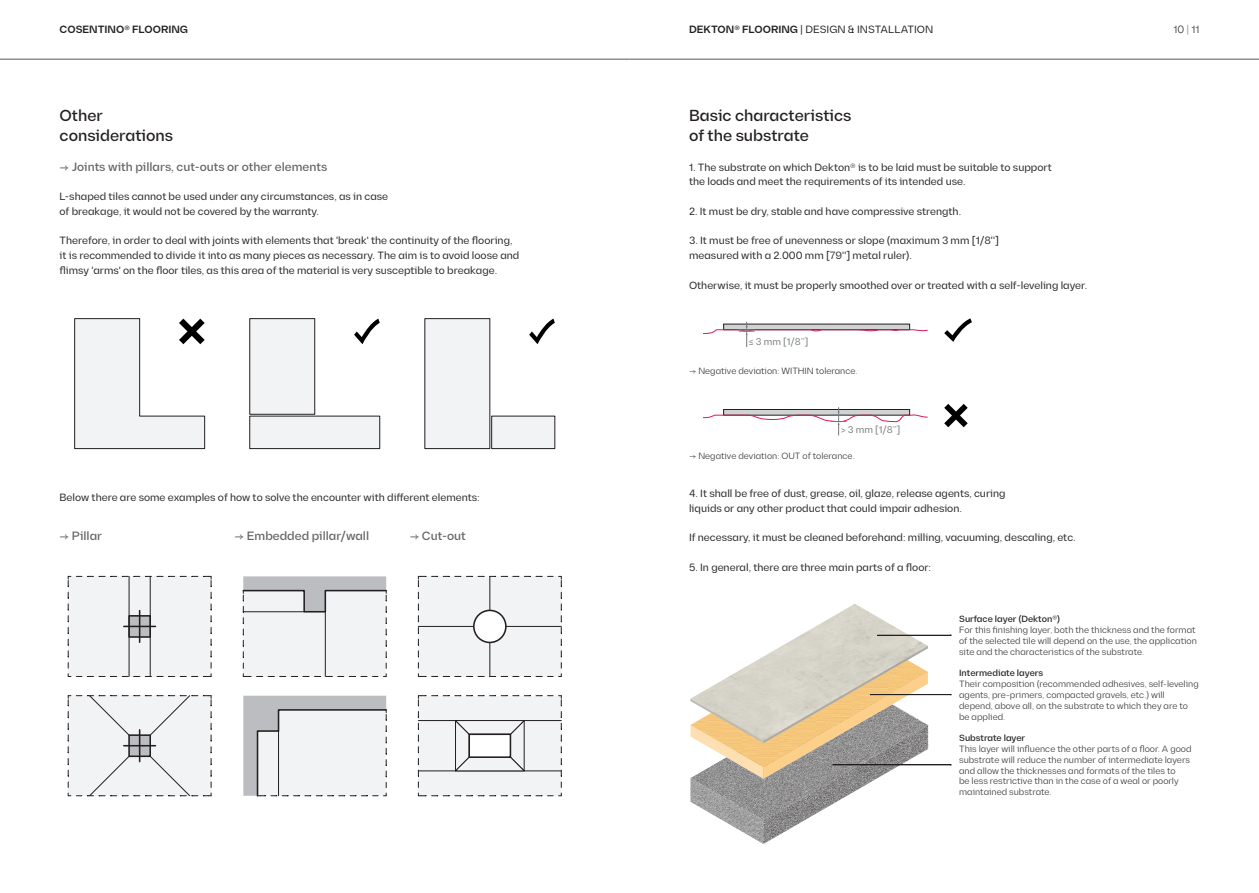
<style>
.page{position:relative;width:1259px;height:893px;background:#fff}
.page>*{position:absolute;margin:0;border:0;box-sizing:border-box;transform-origin:0 0}
.Subtitulos{font:500 15.9px/19.5px "Diagramm";color:#231f20}
.Parrafos_Idioma_A{font:500 12px "Diagramm";color:#636366}
.Parrafos_Idioma_A-2{font:10.5px/14.7px "Diagramm";color:#231f20}
.t1{font:600 10.5px "Diagramm";color:#231f20}
.t2{font:300 10.5px "Diagramm";color:#231f20}
.t3{font:9.6px "Diagramm";color:#75797b}
.Texto_Tablas_y_Gráficos{font:300 9px/10.8px "Diagramm";color:#231f20}
.Pie_Foto{font:300 9px "Diagramm";color:#231f20}
.Texto_Tablas_y_Gráficos-2{font:500 9px "Diagramm";color:#231f20}
.s1{font-weight:600}
.s2{font-weight:200}
</style>
<div class="page">
<hr style="left:0;top:59px;width:629px;height:1px;background:#57585a">
<hr style="left:629px;top:59px;width:630px;height:1px;background:#57585a">
<img style="left:810px;top:604px;width:90px;height:26px">
<svg style="left:690px;top:630px;width:238px;height:214px"></svg>
<hr style="left:877px;top:635px;width:74px;height:1px;background:#231f20">
<hr style="left:870px;top:694px;width:81px;height:1px;background:#231f20">
<hr style="left:832px;top:765px;width:119px;height:1px;background:#231f20">
<svg style="left:944px;top:318px;width:28px;height:24px"></svg>
<svg style="left:944px;top:404px;width:23px;height:23px"></svg>
<svg style="left:703px;top:322px;width:225px;height:25px"></svg>
<svg style="left:703px;top:407px;width:225px;height:28px"></svg>
<svg style="left:74px;top:318px;width:131px;height:131px"></svg>
<div style="left:250px;top:319px;width:65px;height:95px;background:#f2f3f4"></div>
<div style="left:249px;top:318px;width:66px;height:97px;border:1px solid #231f20"></div>
<div style="left:250px;top:416px;width:130px;height:33px;background:#f2f3f4"></div>
<div style="left:249px;top:416px;width:131px;height:33px;border:1px solid #231f20"></div>
<svg style="left:354px;top:319px;width:26px;height:25px"></svg>
<div style="left:425px;top:319px;width:65px;height:130px;background:#f2f3f4"></div>
<div style="left:424px;top:318px;width:66px;height:131px;border:1px solid #231f20"></div>
<div style="left:492px;top:416px;width:63px;height:33px;background:#f2f3f4"></div>
<div style="left:491px;top:416px;width:64px;height:33px;border:1px solid #231f20"></div>
<svg style="left:529px;top:319px;width:26px;height:25px"></svg>
<div style="left:68px;top:576px;width:61px;height:100px;background:#f2f3f4"></div>
<div style="left:150px;top:576px;width:61px;height:100px;background:#f2f3f4"></div>
<div style="left:129px;top:637px;width:21px;height:39px;background:#f2f3f4"></div>
<hr style="left:150px;top:576px;width:1px;height:100px;background:#231f20">
<hr style="left:129px;top:576px;width:1px;height:100px;background:#231f20">
<svg style="left:68px;top:674px;width:144px;height:3px"></svg>
<svg style="left:68px;top:576px;width:144px;height:92px"></svg>
<svg style="left:68px;top:695px;width:144px;height:101px"></svg>
<div style="left:325px;top:591px;width:61px;height:85px;background:#f2f3f4"></div>
<div style="left:243px;top:612px;width:82px;height:64px;background:#f2f3f4"></div>
<svg style="left:242px;top:576px;width:145px;height:92px"></svg>
<hr style="left:325px;top:612px;width:1px;height:64px;background:#231f20">
<hr style="left:243px;top:611px;width:61px;height:1px;background:#231f20">
<svg style="left:243px;top:674px;width:144px;height:3px"></svg>
<svg style="left:243px;top:696px;width:144px;height:101px"></svg>
<div style="left:418px;top:576px;width:72px;height:100px;background:#f2f3f4"></div>
<div style="left:490px;top:576px;width:71px;height:100px;background:#f2f3f4"></div>
<div style="left:418px;top:771px;width:143px;height:25px;background:#f2f3f4"></div>
<hr style="left:489px;top:576px;width:1px;height:100px;background:#231f20">
<svg style="left:418px;top:674px;width:144px;height:3px"></svg>
<svg style="left:418px;top:576px;width:144px;height:92px"></svg>
<svg style="left:418px;top:793px;width:144px;height:3px"></svg>
<svg style="left:418px;top:695px;width:144px;height:92px"></svg>
<hr style="left:418px;top:626px;width:143px;height:1px;background:#231f20">
<div style="left:474px;top:610px;width:32px;height:32px;background:#fff;border-radius:50%"></div>
<div style="left:473px;top:610px;width:33px;height:33px;border:2px solid #231f20;border-radius:50%"></div>
<p class="t1" style="left:60px;top:23px;width:130px">COSENTINO® FLOORING</p>
<p class="Parrafos_Idioma_A-2" style="left:689px;top:22px;width:246px"><span class="s1">DEKTON® FLOORING</span> | DESIGN &amp; INSTALLATION</p>
<p class="t2" style="left:1173px;top:24px;width:27px">10 <span class="s2">|</span> 11</p>
<p class="Subtitulos" style="left:60px;top:106px;width:115px">Other considerations</p>
<p class="Parrafos_Idioma_A" style="left:60px;top:159px;width:269px">→ Joints with pillars, cut-outs or other elements</p>
<p class="Parrafos_Idioma_A-2" style="left:60px;top:189px;width:330px">L-shaped tiles cannot be used under any circumstances, as in case of breakage, it would not be covered by the warranty.</p>
<p class="Parrafos_Idioma_A-2" style="left:60px;top:233px;width:461px">Therefore, in order to deal with joints with elements that 'break' the continuity of the flooring, it is recommended to divide it into as many pieces as necessary. The aim is to avoid loose and flimsy 'arms' on the floor tiles, as this area of the material is very susceptible to breakage.</p>
<p class="Parrafos_Idioma_A-2" style="left:60px;top:490px;width:422px">Below there are some examples of how to solve the encounter with different elements:</p>
<p class="Parrafos_Idioma_A" style="left:60px;top:529px;width:44px">→ Pillar</p>
<p class="Parrafos_Idioma_A" style="left:235px;top:529px;width:136px">→ Embedded pillar/wall</p>
<p class="Parrafos_Idioma_A" style="left:410px;top:529px;width:58px">→ Cut-out</p>
<p class="Subtitulos" style="left:689px;top:106px;width:164px">Basic characteristics of the substrate</p>
<p class="Parrafos_Idioma_A-2" style="left:689px;top:160px;width:364px">1. The substrate on which Dekton® is to be laid must be suitable to support the loads and meet the requirements of its intended use.</p>
<p class="Parrafos_Idioma_A-2" style="left:689px;top:204px;width:274px">2. It must be dry, stable and have compressive strength.</p>
<p class="Parrafos_Idioma_A-2" style="left:689px;top:233px;width:312px">3. It must be free of unevenness or slope (maximum 3 mm [1/8"] measured with a 2.000 mm [79"] metal ruler).</p>
<p class="Parrafos_Idioma_A-2" style="left:689px;top:278px;width:400px">Otherwise, it must be properly smoothed over or treated with a self-leveling layer.</p>
<p class="t3" style="left:749px;top:336px;width:61px">≤ 3 mm [1/8”]</p>
<p class="Pie_Foto" style="left:689px;top:366px;width:170px">→ Negative deviation: WITHIN tolerance.</p>
<p class="t3" style="left:841px;top:424px;width:61px">&gt; 3 mm [1/8”]</p>
<p class="Pie_Foto" style="left:689px;top:451px;width:167px">→ Negative deviation: OUT of tolerance.</p>
<p class="Parrafos_Idioma_A-2" style="left:689px;top:486px;width:318px">4. It shall be free of dust, grease, oil, glaze, release agents, curing liquids or any other product that could impair adhesion.</p>
<p class="Parrafos_Idioma_A-2" style="left:689px;top:530px;width:388px">If necessary, it must be cleaned beforehand: milling, vacuuming, descaling, etc.</p>
<p class="Parrafos_Idioma_A-2" style="left:689px;top:560px;width:243px">5. In general, there are three main parts of a floor:</p>
<p class="Texto_Tablas_y_Gráficos-2" style="left:959px;top:614px;width:102px">Surface layer (Dekton®)</p>
<p class="Texto_Tablas_y_Gráficos" style="left:959px;top:625px;width:239px">For this finishing layer, both the thickness and the format of the selected tile will depend on the use, the application site and the characteristics of the substrate.</p>
<p class="Texto_Tablas_y_Gráficos-2" style="left:959px;top:668px;width:86px">Intermediate layers</p>
<p class="Texto_Tablas_y_Gráficos" style="left:959px;top:679px;width:241px">Their composition (recommended adhesives, self-leveling agents, pre-primers, compacted gravels, etc.) will depend, above all, on the substrate to which they are to be applied.</p>
<p class="Texto_Tablas_y_Gráficos-2" style="left:959px;top:733px;width:68px">Substrate layer</p>
<p class="Texto_Tablas_y_Gráficos" style="left:959px;top:743px;width:234px">This layer will influence the other parts of a floor. A good substrate will reduce the number of intermediate layers and allow the thicknesses and formats of the tiles to<br>be less restrictive than in the case of a weal or poorly maintained substrate.</p>
</div>
